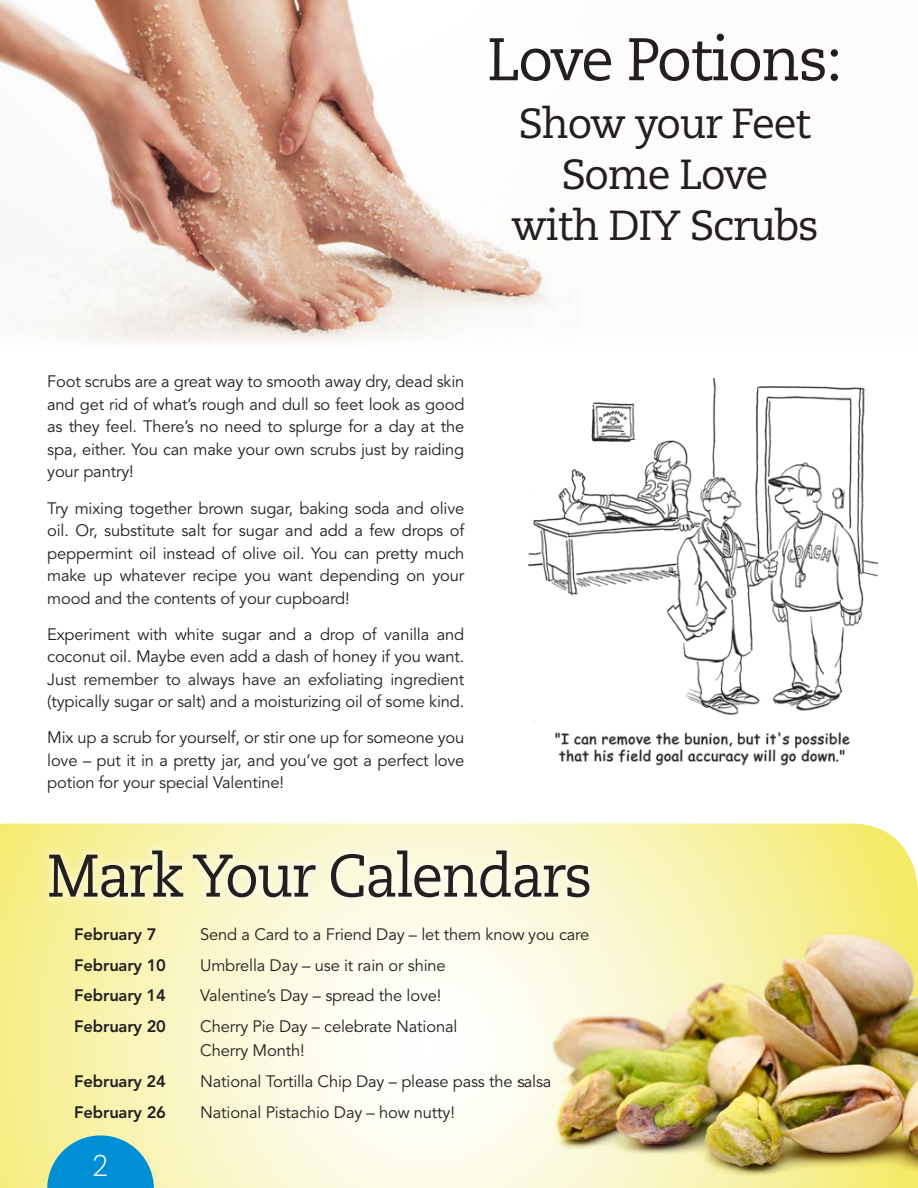
<style>
.page{position:relative;width:918px;height:1188px;background:#fff}
.page>*{position:absolute;margin:0;border:0;box-sizing:border-box;transform-origin:0 0}
.t1{font:60px "Caecilia LT Std";letter-spacing:-.03em;color:#231f20;scale:.94 1}
.t2{font:60px "Caecilia LT Std";letter-spacing:-.03em;color:#231f20}
.t3{font:42px/51px "Caecilia LT Std";letter-spacing:-.03em;color:#231f20;text-align:center}
.t4{font:300 30px "Caecilia LT Std";color:#fff}
.t5{font:16.5px/22.5px "Avenir LT Std";letter-spacing:-.01em;color:#231f20;text-align:justify}
.t6{font:800 16.5px "Avenir LT Std";letter-spacing:-.01em;color:#231f20}
</style>
<div class="page">
<svg style="left:0;top:824px;width:918px;height:364px"></svg>
<div style="left:0;top:0;width:918px;height:366px;background:#fdfcfa"></div>
<img style="left:0;top:0;width:544px;height:314px">
<svg style="left:47px;top:1135px;width:107px;height:53px;background:#38a5ca"></svg>
<div style="left:0;top:314px;width:918px;height:61px;background:#fff"></div>
<div style="left:39px;top:841px;width:560px;height:66px;background:#fff;opacity:.55"></div>
<img style="left:520px;top:892px;width:398px;height:296px">
<img style="left:528px;top:378px;width:350px;height:388px">
<h1 class="t2" style="left:487px;top:25px;width:357px">Love Potions:</h1>
<h2 class="t3" style="left:511px;top:99px;width:309px">Show your Feet<br>Some Love<br>with DIY Scrubs</h2>
<p class="t5" style="left:47px;top:371px;width:419px">Foot scrubs are a great way to smooth away dry, dead skin and get rid of what’s rough and dull so feet look as good as they feel. There’s no need to splurge for a day at the spa, either. You can make your own scrubs just by raiding your pantry!</p>
<p class="t5" style="left:47px;top:497px;width:419px">Try mixing together brown sugar, baking soda and olive oil. Or, substitute salt for sugar and add a few drops of peppermint oil instead of olive oil. You can pretty much make up whatever recipe you want depending on your mood and the contents of your cupboard!</p>
<p class="t5" style="left:47px;top:623px;width:419px">Experiment with white sugar and a drop of vanilla and coconut oil. Maybe even add a dash of honey if you want.<br>Just remember to always have an exfoliating ingredient (typically sugar or salt) and a moisturizing oil of some kind.</p>
<p class="t5" style="left:47px;top:727px;width:419px">Mix up a scrub for yourself, or stir one up for someone you love – put it in a pretty jar, and you’ve got a perfect love potion for your special Valentine!</p>
<h1 class="t1" style="left:47px;top:841px;width:581px">Mark Your Calendars</h1>
<p class="t6" style="left:74px;top:924px;width:84px">February 7</p>
<p class="t5" style="left:200px;top:923px;width:391px">Send a Card to a Friend Day – let them know you care</p>
<p class="t6" style="left:74px;top:955px;width:93px">February 10</p>
<p class="t5" style="left:200px;top:954px;width:247px">Umbrella Day – use it rain or shine</p>
<p class="t6" style="left:74px;top:986px;width:93px">February 14</p>
<p class="t5" style="left:200px;top:985px;width:243px">Valentine’s Day – spread the love!</p>
<p class="t6" style="left:74px;top:1017px;width:93px">February 20</p>
<p class="t5" style="left:200px;top:1015px;width:259px;line-height:24px">Cherry Pie Day – celebrate National<br>Cherry Month!</p>
<p class="t6" style="left:74px;top:1071px;width:93px">February 24</p>
<p class="t5" style="left:200px;top:1070px;width:353px">National Tortilla Chip Day – please pass the salsa</p>
<p class="t6" style="left:74px;top:1102px;width:93px">February 26</p>
<p class="t5" style="left:200px;top:1101px;width:256px">National Pistachio Day – how nutty!</p>
<h3 class="t4" style="left:92px;top:1149px;width:18px">2</h3>
</div>
